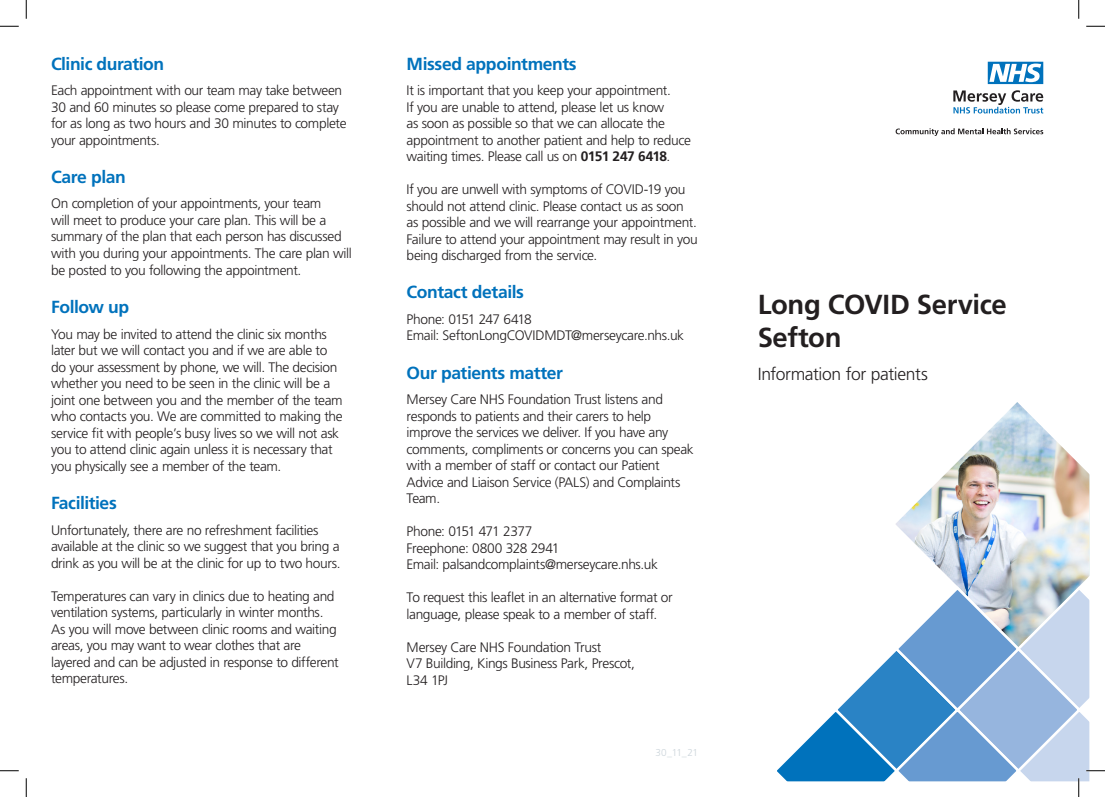
<style>
.page{position:relative;width:1105px;height:797px;background:#fff}
.page>*{position:absolute;margin:0;border:0;box-sizing:border-box;transform-origin:0 0}
.t1{font:700 27.5px "Frutiger LT Std";letter-spacing:-.015em;color:#231f20}
.t2{font:700 17.5px "Frutiger LT Std";letter-spacing:-.025em;color:#0072bc}
.t3{font:300 17.5px "Frutiger LT Std";letter-spacing:-.02em;color:#231f20}
.t4{font:300 13.75px/16.5px "Frutiger LT Std";letter-spacing:-.025em;color:#231f20}
.t5{font:300 13.75px "Frutiger LT Std";letter-spacing:-.06em;color:#231f20}
.t6{font:300 10px "Frutiger LT Std";color:#ccd5db}
.s1{font-weight:700}
</style>
<div class="page">
<svg style="left:953px;top:90px;width:90px;height:23px"></svg>
<svg style="left:988px;top:62px;width:55px;height:22px"></svg>
<svg style="left:896px;top:128px;width:147px;height:8px"></svg>
<img style="left:896px;top:402px;width:193px;height:182px">
<svg style="left:0;top:25px;width:19px;height:2px"></svg>
<svg style="left:1086px;top:25px;width:19px;height:2px"></svg>
<svg style="left:0;top:770px;width:19px;height:1px"></svg>
<svg style="left:25px;top:0;width:2px;height:19px"></svg>
<svg style="left:25px;top:778px;width:2px;height:19px"></svg>
<svg style="left:1078px;top:0;width:1px;height:19px"></svg>
<svg style="left:777px;top:584px;width:328px;height:213px"></svg>
<p class="t2" style="left:51px;top:53px;width:115px">Clinic duration</p>
<p class="t4" style="left:51px;top:82px;width:297px">Each appointment with our team may take between 30 and 60 minutes so please come prepared to stay for as long as two hours and 30 minutes to complete your appointments.</p>
<p class="t2" style="left:51px;top:166px;width:76px">Care plan</p>
<p class="t4" style="left:51px;top:195px;width:302px">On completion of your appointments, your team<br>will meet to produce your care plan. This will be a summary of the plan that each person has discussed with you during your appointments. The care plan will be posted to you following the appointment.</p>
<p class="t2" style="left:51px;top:297px;width:80px">Follow up</p>
<p class="t4" style="left:51px;top:326px;width:293px">You may be invited to attend the clinic six months later but we will contact you and if we are able to do your assessment by phone, we will. The decision whether you need to be seen in the clinic will be a joint one between you and the member of the team who contacts you. We are committed to making the service fit with people’s busy lives so we will not ask you to attend clinic again unless it is necessary that you physically see a member of the team.</p>
<p class="t2" style="left:51px;top:493px;width:67px">Facilities</p>
<p class="t4" style="left:51px;top:522px;width:291px">Unfortunately, there are no refreshment facilities available at the clinic so we suggest that you bring a drink as you will be at the clinic for up to two hours.</p>
<p class="t4" style="left:51px;top:588px;width:289px">Temperatures can vary in clinics due to heating and ventilation systems, particularly in winter months.<br>As you will move between clinic rooms and waiting areas, you may want to wear clothes that are layered and can be adjusted in response to different temperatures.</p>
<p class="t2" style="left:407px;top:53px;width:172px">Missed appointments</p>
<p class="t4" style="left:407px;top:82px;width:286px">It is important that you keep your appointment.<br>If you are unable to attend, please let us know<br>as soon as possible so that we can allocate the appointment to another patient and help to reduce waiting times. Please call us on <span class="s1">0151 247 6418</span>.</p>
<p class="t4" style="left:407px;top:181px;width:293px">If you are unwell with symptoms of COVID-19 you should not attend clinic. Please contact us as soon as possible and we will rearrange your appointment.<br>Failure to attend your appointment may result in you being discharged from the service.</p>
<p class="t2" style="left:407px;top:282px;width:119px">Contact details</p>
<p class="t5" style="left:407px;top:311px;width:127px">Phone: 0151 247 6418</p>
<p class="t4" style="left:407px;top:327px;width:279px">Email: SeftonLongCOVIDMDT@merseycare.nhs.uk</p>
<p class="t2" style="left:407px;top:362px;width:158px">Our patients matter</p>
<p class="t4" style="left:407px;top:391px;width:289px">Mersey Care NHS Foundation Trust listens and responds to patients and their carers to help improve the services we deliver. If you have any comments, compliments or concerns you can speak with a member of staff or contact our Patient Advice and Liaison Service (PALS) and Complaints Team.</p>
<p class="t4" style="left:407px;top:523px;width:127px">Phone: 0151 471 2377</p>
<p class="t4" style="left:407px;top:540px;width:154px">Freephone: 0800 328 2941</p>
<p class="t4" style="left:407px;top:556px;width:253px">Email: palsandcomplaints@merseycare.nhs.uk</p>
<p class="t4" style="left:407px;top:589px;width:268px">To request this leaflet in an alternative format or language, please speak to a member of staff.</p>
<p class="t4" style="left:407px;top:639px;width:196px">Mersey Care NHS Foundation Trust</p>
<p class="t4" style="left:407px;top:655px;width:230px">V7 Building, Kings Business Park, Prescot,</p>
<p class="t4" style="left:407px;top:672px;width:43px">L34 1PJ</p>
<p class="t6" style="left:655px;top:747px;width:44px">30_11_21</p>
<p class="t1" style="left:758px;top:288px;width:250px">Long COVID Service</p>
<p class="t1" style="left:758px;top:321px;width:85px">Sefton</p>
<p class="t3" style="left:758px;top:364px;width:172px">Information for patients</p>
</div>
